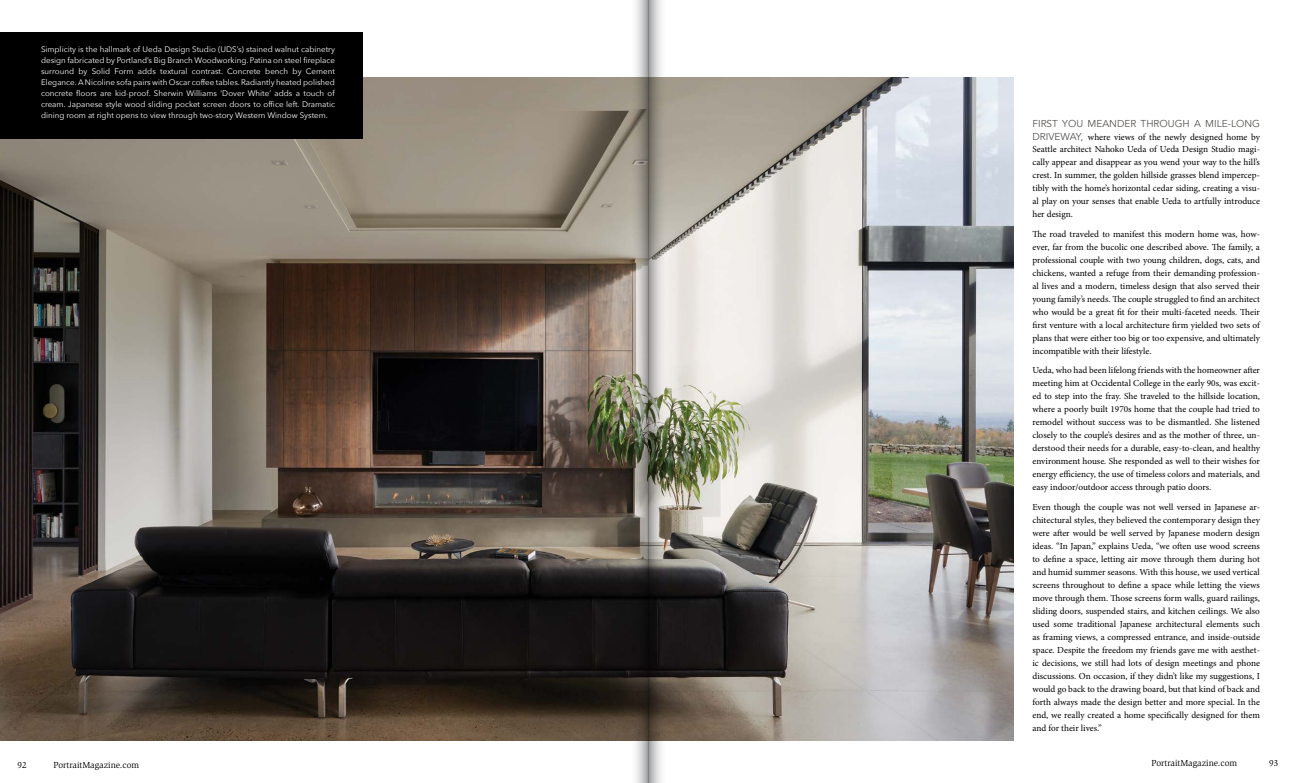
<style>
.page{position:relative;width:1296px;height:783px;background:#fff}
.page>*{position:absolute;margin:0;border:0;box-sizing:border-box;transform-origin:0 0}
.t1{font:10px "Avenir";color:#575553}
.t2{font:9.2px/13px "Minion Pro";color:#000;text-align:justify}
.t3{font:9px "Slimbach Std";color:#000}
.t4{font:8px/11px "Avenir Next";color:#fff;text-align:justify}
.s1{font-family:"Avenir";font-size:10px;color:#575553}
</style>
<div class="page">
<img style="left:0;top:78px;width:630px;height:663px">
<div style="left:0;top:32px;width:363px;height:106px;background:#000"></div>
<svg style="left:666px;top:77px;width:348px;height:664px;background:#afaeaa"></svg>
<svg style="left:630px;top:0;width:18px;height:783px;background:#89857e"></svg>
<svg style="left:648px;top:0;width:18px;height:783px;background:#87857f"></svg>
<p class="t4" style="left:41px;top:44px;width:296px">Simplicity is the hallmark of Ueda Design Studio (UDS’s) stained walnut cabinetry design fabricated by Portland’s Big Branch Woodworking. Patina on steel fireplace surround by Solid Form adds textural contrast. Concrete bench by Cement Elegance. A Nicoline sofa pairs with Oscar coffee tables. Radiantly heated polished concrete floors are kid-proof. Sherwin Williams ‘Dover White’ adds a touch of cream. Japanese style wood sliding pocket screen doors to office left. Dramatic dining room at right opens to view through two-story Western Window System.</p>
<p class="t3" style="left:18px;top:760px;width:11px">92</p>
<p class="t3" style="left:54px;top:760px;width:87px">PortraitMagazine.com</p>
<p class="t1" style="left:1032px;top:117px;width:229px">FIRST YOU MEANDER THROUGH A MILE-LONG</p>
<p class="t2" style="left:1032px;top:130px;width:229px"><span class="s1">DRIVEWAY,</span> where views of the newly designed home by Seattle architect Nahoko Ueda of Ueda Design Studio magi&shy;cally appear and disappear as you wend your way to the hill’s crest. In summer, the golden hillside grasses blend impercep&shy;tibly with the home’s horizontal cedar siding, creating a visu&shy;al play on your senses that enable Ueda to artfully introduce her design.</p>
<p class="t2" style="left:1032px;top:228px;width:229px">The road traveled to manifest this modern home was, how&shy;ever, far from the bucolic one described above. The family, a professional couple with two young children, dogs, cats, and chickens, wanted a refuge from their demanding profession&shy;al lives and a modern, timeless design that also served their young family’s needs. The couple struggled to find an architect who would be a great fit for their multi-faceted needs. Their first venture with a local architecture firm yielded two sets of plans that were either too big or too expensive, and ultimately incompatible with their lifestyle.</p>
<p class="t2" style="left:1032px;top:364px;width:229px">Ueda, who had been lifelong friends with the homeowner after meeting him at Occidental College in the early 90s, was excit&shy;ed to step into the fray. She traveled to the hillside location, where a poorly built 1970s home that the couple had tried to remodel without success was to be dismantled. She listened closely to the couple’s desires and as the mother of three, un&shy;derstood their needs for a durable, easy-to-clean, and healthy environment house. She responded as well to their wishes for energy efficiency, the use of timeless colors and materials, and easy indoor/outdoor access through patio doors.</p>
<p class="t2" style="left:1032px;top:501px;width:229px">Even though the couple was not well versed in Japanese ar&shy;chitectural styles, they believed the contemporary design they were after would be well served by Japanese modern design ideas. “In Japan,” explains Ueda, “we often use wood screens to define a space, letting air move through them during hot and humid summer seasons. With this house, we used vertical screens throughout to define a space while letting the views move through them. Those screens form walls, guard railings, sliding doors, suspended stairs, and kitchen ceilings. We also used some traditional Japanese architectural elements such as framing views, a compressed entrance, and inside-outside space. Despite the freedom my friends gave me with aesthet&shy;ic decisions, we still had lots of design meetings and phone discussions. On occasion, if they didn’t like my suggestions, I would go back to the drawing board, but that kind of back and forth always made the design better and more special. In the end, we really created a home specifically designed for them and for their lives.”</p>
<p class="t3" style="left:1152px;top:758px;width:87px">PortraitMagazine.com</p>
<p class="t3" style="left:1269px;top:758px;width:11px">93</p>
</div>
